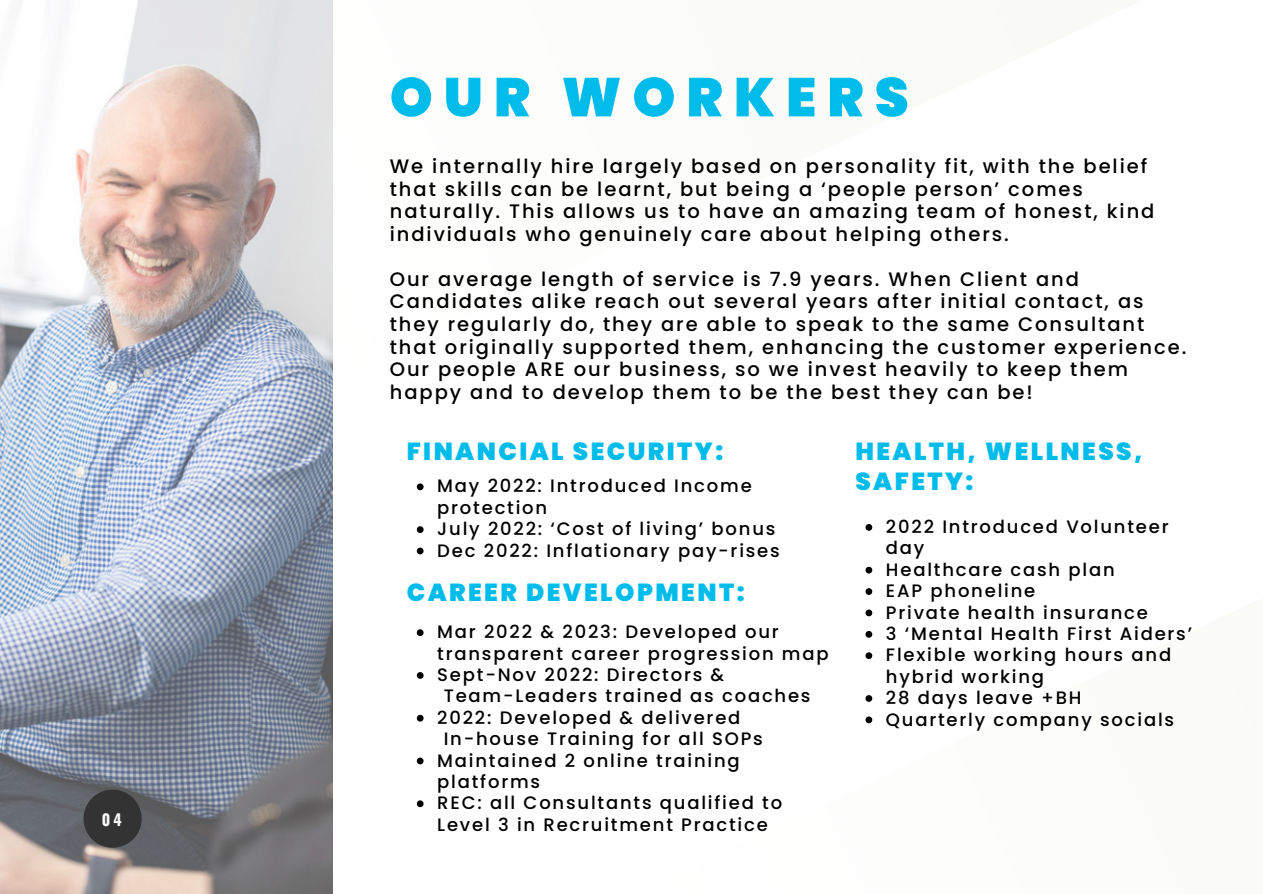
<style>
.page{position:relative;width:1263px;height:894px;background:#fff}
.page>*{position:absolute;margin:0;border:0;box-sizing:border-box;transform-origin:0 0}
.t1{font:900 54.6px "Poppins";letter-spacing:.2em;color:#00bcea}
.t2{font:900 24.6px/29.2px "Poppins";letter-spacing:.1em;color:#00bcea}
.t3{font:500 19.5px/22.5px "Poppins";letter-spacing:.1em;color:#000}
.t4{font:500 18px/21.3px "Poppins";letter-spacing:.1em;color:#000}
.t5{font:700 15.6px "Oswald";color:#fafafa}
</style>
<div class="page">
<img style="left:0;top:0;width:333px;height:893px">
<svg style="left:84px;top:789px;width:58px;height:58px;background:#3d3d3e"></svg>
<svg style="left:417px;top:483px;width:7px;height:7px"></svg>
<svg style="left:417px;top:526px;width:7px;height:7px"></svg>
<svg style="left:417px;top:547px;width:7px;height:7px"></svg>
<svg style="left:417px;top:629px;width:7px;height:7px"></svg>
<svg style="left:417px;top:672px;width:7px;height:6px"></svg>
<svg style="left:417px;top:714px;width:7px;height:7px"></svg>
<svg style="left:417px;top:757px;width:7px;height:7px"></svg>
<svg style="left:417px;top:800px;width:7px;height:6px"></svg>
<svg style="left:865px;top:524px;width:7px;height:6px"></svg>
<svg style="left:865px;top:566px;width:7px;height:7px"></svg>
<svg style="left:865px;top:588px;width:7px;height:6px"></svg>
<svg style="left:865px;top:609px;width:7px;height:7px"></svg>
<svg style="left:865px;top:631px;width:7px;height:6px"></svg>
<svg style="left:865px;top:652px;width:7px;height:7px"></svg>
<svg style="left:865px;top:695px;width:7px;height:6px"></svg>
<svg style="left:865px;top:716px;width:7px;height:7px"></svg>
<p class="t5" style="left:102px;top:807px;width:21px">04</p>
<p class="t1" style="left:390px;top:59px;width:520px">OUR WORKERS</p>
<p class="t3" style="left:390px;top:155px;width:766px">We internally hire largely based on personality fit, with the belief that skills can be learnt, but being a ‘people person’ comes naturally. This allows us to have an amazing team of honest, kind individuals who genuinely care about helping others.</p>
<p class="t3" style="left:390px;top:268px;width:798px">Our average length of service is 7.9 years. When Client and Candidates alike reach out several years after initial contact, as they regularly do, they are able to speak to the same Consultant that originally supported them, enhancing the customer experience.</p>
<p class="t3" style="left:390px;top:358px;width:740px">Our people ARE our business, so we invest heavily to keep them happy and to develop them to be the best they can be!</p>
<p class="t2" style="left:407px;top:437px;width:318px">FINANCIAL SECURITY:</p>
<p class="t4" style="left:437px;top:475px;width:316px">May 2022: Introduced Income protection</p>
<p class="t4" style="left:437px;top:518px;width:340px">July 2022: ‘Cost of living’ bonus</p>
<p class="t4" style="left:437px;top:539px;width:344px">Dec 2022: Inflationary pay-rises</p>
<p class="t2" style="left:407px;top:577px;width:339px">CAREER DEVELOPMENT:</p>
<p class="t4" style="left:437px;top:621px;width:393px">Mar 2022 &amp; 2023: Developed our transparent career progression map</p>
<p class="t4" style="left:444px;top:664px;width:368px;text-indent:-6px">Sept-Nov 2022: Directors &amp;<br>Team-Leaders trained as coaches</p>
<p class="t4" style="left:444px;top:706px;width:321px;text-indent:-6px">2022: Developed &amp; delivered<br>In-house Training for all SOPs</p>
<p class="t4" style="left:437px;top:749px;width:304px">Maintained 2 online training platforms</p>
<p class="t4" style="left:437px;top:792px;width:346px">REC: all Consultants qualified to<br>Level 3 in Recruitment Practice</p>
<p class="t2" style="left:855px;top:437px;width:289px">HEALTH, WELLNESS,<br>SAFETY:</p>
<p class="t4" style="left:886px;top:516px;width:284px">2022 Introduced Volunteer day</p>
<p class="t4" style="left:886px;top:558px;width:230px">Healthcare cash plan</p>
<p class="t4" style="left:886px;top:580px;width:151px">EAP phoneline</p>
<p class="t4" style="left:886px;top:601px;width:263px">Private health insurance</p>
<p class="t4" style="left:886px;top:622px;width:308px">3 ‘Mental Health First Aiders’</p>
<p class="t4" style="left:886px;top:644px;width:287px">Flexible working hours and hybrid working</p>
<p class="t4" style="left:886px;top:687px;width:197px">28 days leave +BH</p>
<p class="t4" style="left:886px;top:708px;width:290px">Quarterly company socials</p>
</div>
